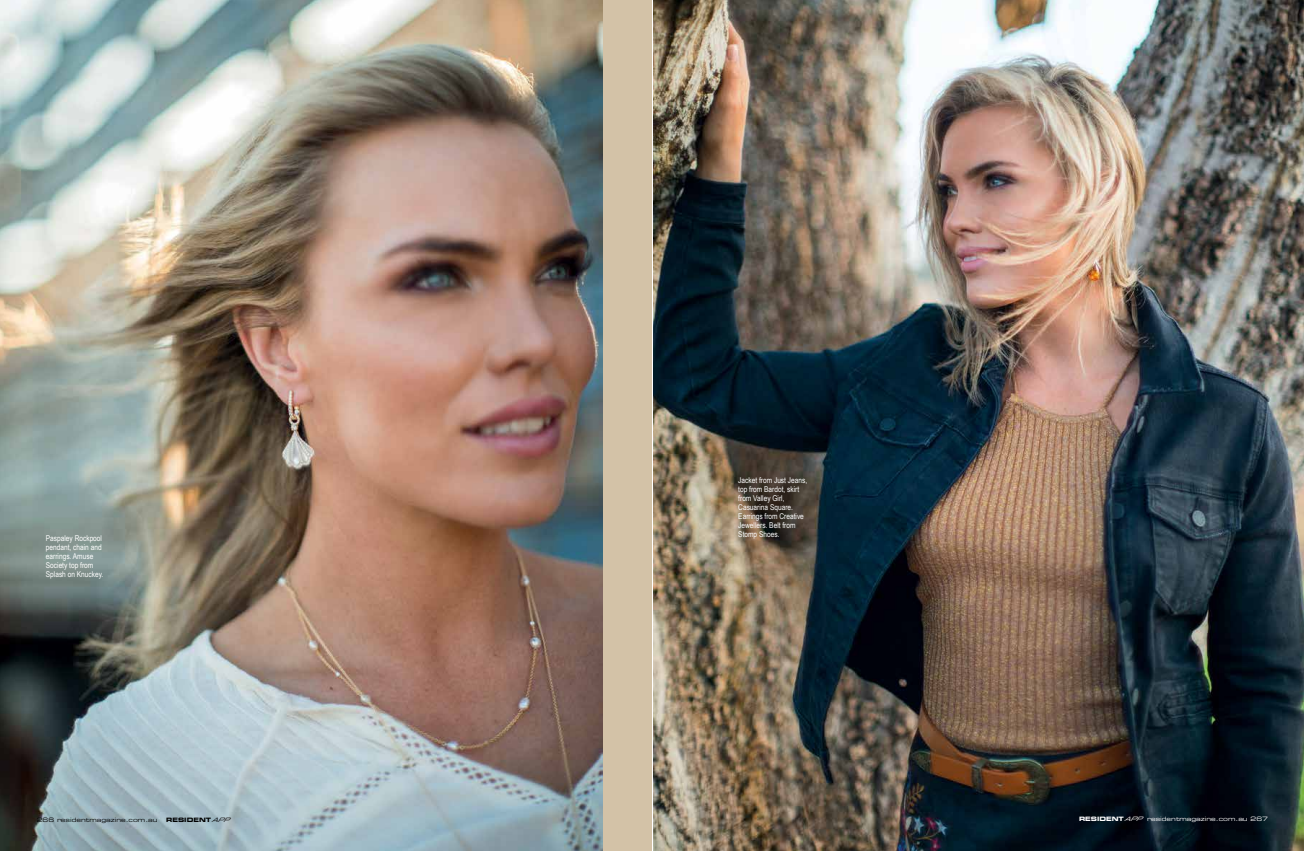
<style>
.page{position:relative;width:1304px;height:851px;background:#fff}
.page>*{position:absolute;margin:0;border:0;box-sizing:border-box;transform-origin:0 0}
.t1{font:8px/9px "Arial Narrow";color:#fff}
.t2{font:6px "Eurostile LT Std Ex 2";color:#fff}
.t3{font:6px "Eurostile LT Std Ex 2";color:#000}
.t4{font:6px "Eurostile LT Std Bold Ex 2";color:#000}
.s1{font-family:"Eurostile LT Std Ex 2";font-style:italic}
.s2{font-family:"Eurostile LT Std Bold Ex 2"}
.s3{font-style:italic}
</style>
<div class="page">
<img style="left:654px;top:0;width:650px;height:850px">
<div style="left:0;top:0;width:652px;height:850px;background:#d3c2a7"></div>
<img style="left:0;top:0;width:602px;height:850px">
<p class="t1" style="left:46px;top:533px;width:59px">Paspaley Rockpool pendant, chain and earrings. Amuse<br>Society top from<br>Splash on Knuckey.</p>
<p class="t1" style="left:738px;top:475px;width:70px">Jacket from Just Jeans, top from Bardot, skirt from Valley Girl,<br>Casuarina Square.<br>Earrings from Creative<br>Jewellers. Belt from<br>Stomp Shoes.</p>
<p class="t3" style="left:37px;top:815px;width:122px">266 residentmagazine.com.au</p>
<p class="t4" style="left:166px;top:815px;width:69px">RESIDENT<span class="s1">APP</span></p>
<p class="t2" style="left:1079px;top:815px;width:190px"><span class="s2">RESIDENT</span><span class="s3">APP</span> residentmagazine.com.au 267</p>
</div>
